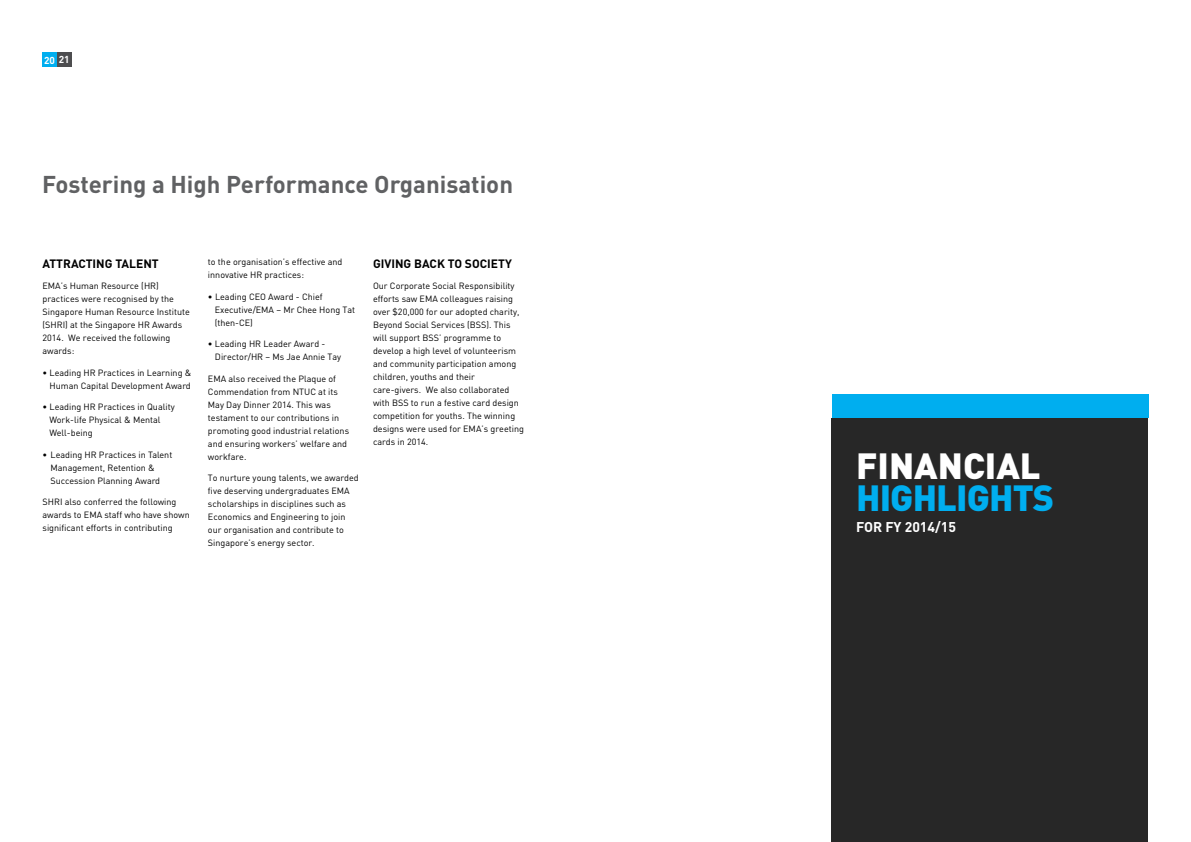
<style>
.page{position:relative;width:1191px;height:842px;background:#fff}
.page>*{position:absolute;margin:0;border:0;box-sizing:border-box;transform-origin:0 0}
.t1{font:900 36px "DIN";letter-spacing:-.025em;color:#00aeef}
.t2{font:900 36px "DIN";color:#fff}
.t3{font:700 24px "DIN";color:#606163}
.t4{font:700 14px "DIN";color:#fff}
.t5{font:700 12px "DIN";color:#000}
.t6{font:700 10px "DIN";color:#fff}
.t7{font:9px/13px "DIN";color:#000}
</style>
<div class="page">
<div style="left:831px;top:418px;width:317px;height:424px;background:#272727"></div>
<div style="left:831px;top:394px;width:317px;height:24px;background:#00aeef"></div>
<div style="left:43px;top:52px;width:14px;height:15px;background:#00aeef"></div>
<div style="left:57px;top:52px;width:14px;height:15px;background:#4d4d4f"></div>
<p class="t6" style="left:44px;top:53px;width:27px">20 21</p>
<h2 class="t3" style="left:42px;top:169px;width:472px">Fostering a High Performance Organisation</h2>
<h3 class="t5" style="left:43px;top:256px;width:118px">ATTRACTING TALENT</h3>
<p class="t7" style="left:43px;top:280px;width:149px">EMA’s Human Resource (HR) practices were recognised by the<br>Singapore Human Resource Institute (SHRI) at the Singapore HR Awards<br>2014. We received the following awards:</p>
<p class="t7" style="left:43px;top:366px;width:150px;text-align:right">• Leading HR Practices in Learning &amp;<br>Human Capital Development Award</p>
<p class="t7" style="left:50px;top:400px;width:127px;text-indent:-7px">• Leading HR Practices in Quality<br>Work-life Physical &amp; Mental<br>Well-being</p>
<p class="t7" style="left:51px;top:448px;width:123px;text-indent:-8px">• Leading HR Practices in Talent<br>Management, Retention &amp;<br>Succession Planning Award</p>
<p class="t7" style="left:43px;top:495px;width:149px">SHRI also conferred the following awards to EMA staff who have shown significant efforts in contributing</p>
<p class="t7" style="left:208px;top:255px;width:136px">to the organisation’s effective and innovative HR practices:</p>
<p class="t7" style="left:215px;top:290px;width:142px;text-indent:-7px">• Leading CEO Award - Chief<br>Executive/EMA – Mr Chee Hong Tat (then-CE)</p>
<p class="t7" style="left:215px;top:337px;width:128px;text-indent:-7px">• Leading HR Leader Award -<br>Director/HR – Ms Jae Annie Tay</p>
<p class="t7" style="left:208px;top:372px;width:143px">EMA also received the Plaque of<br>Commendation from NTUC at its<br>May Day Dinner 2014. This was testament to our contributions in promoting good industrial relations and ensuring workers’ welfare and workfare.</p>
<p class="t7" style="left:208px;top:471px;width:152px">To nurture young talents, we awarded five deserving undergraduates EMA scholarships in disciplines such as Economics and Engineering to join our organisation and contribute to Singapore’s energy sector.</p>
<h3 class="t5" style="left:373px;top:256px;width:140px">GIVING BACK TO SOCIETY</h3>
<p class="t7" style="left:373px;top:280px;width:152px">Our Corporate Social Responsibility efforts saw EMA colleagues raising over $20,000 for our adopted charity, Beyond Social Services (BSS). This will support BSS’ programme to develop a high level of volunteerism and community participation among children, youths and their care-givers. We also collaborated with BSS to run a festive card design competition for youths. The winning designs were used for EMA’s greeting cards in 2014.</p>
<h1 class="t2" style="left:856px;top:442px;width:186px">FINANCIAL</h1>
<h1 class="t1" style="left:856px;top:474px;width:200px">HIGHLIGHTS</h1>
<h3 class="t4" style="left:856px;top:518px;width:101px">FOR FY 2014/15</h3>
</div>
